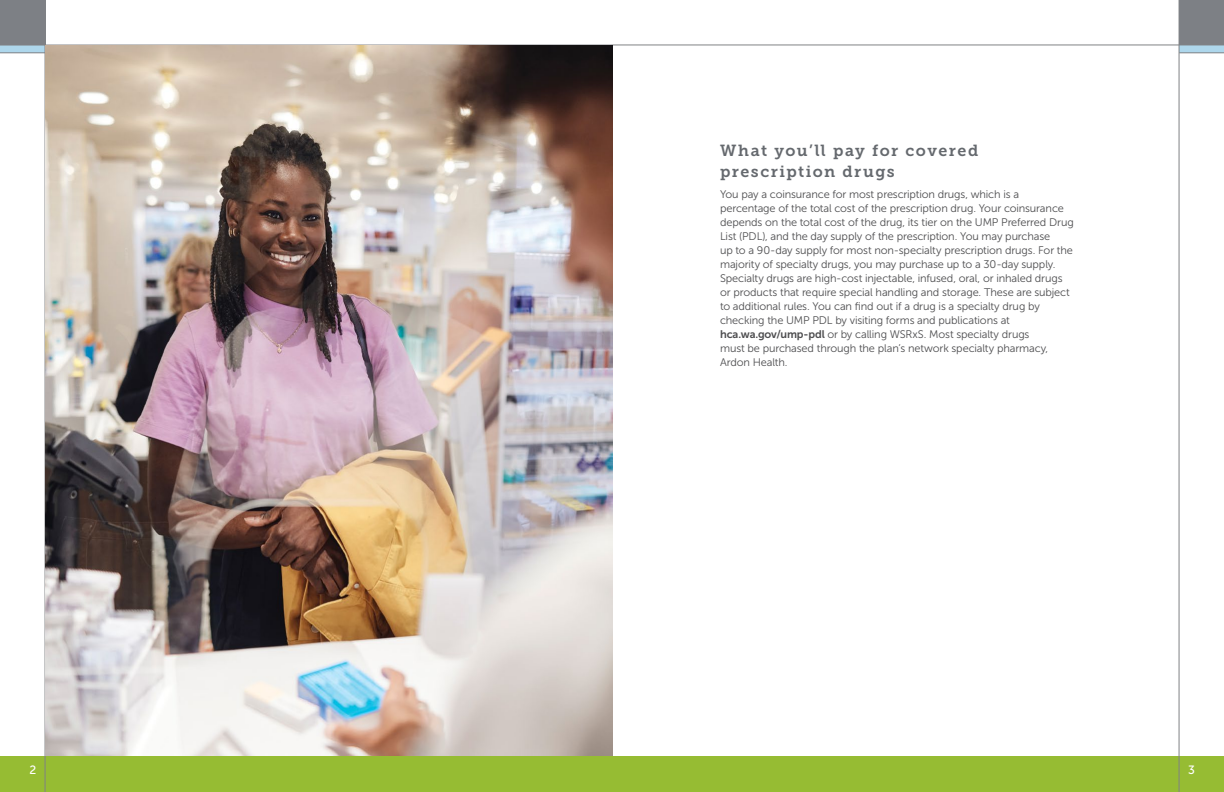
<style>
.page{position:relative;width:1224px;height:792px;background:#fff}
.page>*{position:absolute;margin:0;border:0;box-sizing:border-box;transform-origin:0 0}
.t1{font:16px/21px "Museo Slab 700";letter-spacing:.09em;color:#65696e}
.t2{font:12px "Museo Sans 500";color:#fff}
.t3{font:11px/14px "Museo Sans 300";letter-spacing:-.01em;color:#4d4d4f}
.s1{font-family:"Museo Sans 700"}
</style>
<div class="page">
<div style="left:1179px;top:0;width:45px;height:45px;background:#7d8085"></div>
<div style="left:1179px;top:45px;width:45px;height:8px;background:#aed7ec"></div>
<hr style="left:1179px;top:53px;width:45px;height:1px;background:#808285">
<div style="left:612px;top:756px;width:612px;height:36px;background:#96bc33"></div>
<hr style="left:1179px;top:0;width:1px;height:792px;background:#808285">
<div style="left:0;top:0;width:45px;height:45px;background:#7d8085"></div>
<div style="left:0;top:45px;width:45px;height:8px;background:#aed7ec"></div>
<hr style="left:0;top:45px;width:612px;height:1px;background:#808285">
<hr style="left:0;top:53px;width:45px;height:1px;background:#808285">
<div style="left:0;top:756px;width:612px;height:36px;background:#96bc33"></div>
<hr style="left:45px;top:0;width:1px;height:792px;background:#808285">
<hr style="left:612px;top:45px;width:612px;height:1px;background:#808285">
<img style="left:45px;top:45px;width:567px;height:711px">
<h1 class="t1" style="left:720px;top:140px;width:260px">What you’ll pay for covered prescription drugs</h1>
<p class="t3" style="left:720px;top:187px;width:355px">You pay a coinsurance for most prescription drugs, which is a percentage of the total cost of the prescription drug. Your coinsurance depends on the total cost of the drug, its tier on the UMP Preferred Drug List (PDL), and the day supply of the prescription. You may purchase<br>up to a 90-day supply for most non-specialty prescription drugs. For the majority of specialty drugs, you may purchase up to a 30-day supply.<br>Specialty drugs are high-cost injectable, infused, oral, or inhaled drugs or products that require special handling and storage. These are subject to additional rules. You can find out if a drug is a specialty drug by checking the UMP PDL by visiting forms and publications at <span class="s1">hca.wa.gov/ump-pdl</span> or by calling WSRxS. Most specialty drugs<br>must be purchased through the plan’s network specialty pharmacy, Ardon Health.</p>
<p class="t2" style="left:29px;top:763px;width:8px">2</p>
<p class="t2" style="left:1188px;top:763px;width:8px">3</p>
</div>
